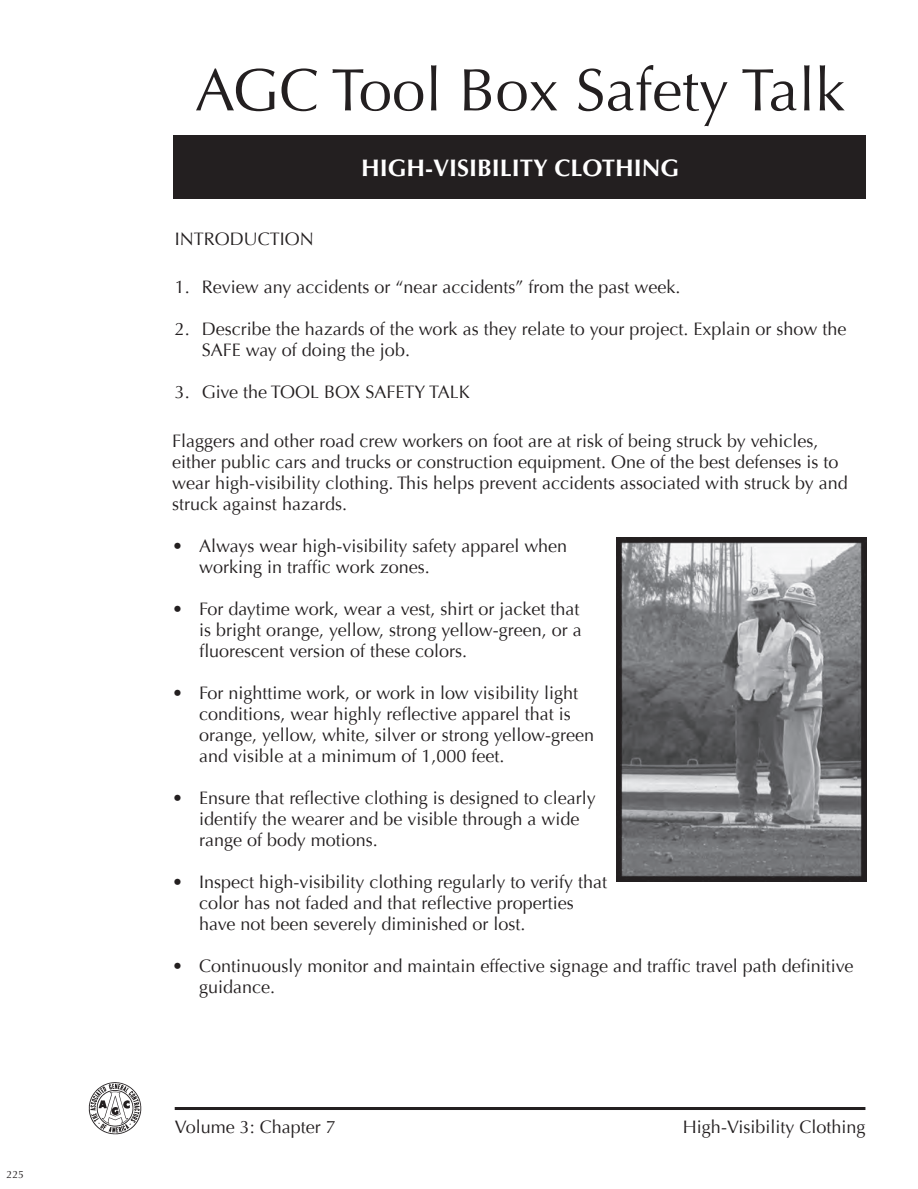
<style>
.page{position:relative;width:918px;height:1189px;background:#fff}
.page>*{position:absolute;margin:0;border:0;box-sizing:border-box;transform-origin:0 0}
.t1{font:60px "Optima";color:#231f20}
.t2{font:700 24px "Optima";color:#fff}
.t3{font:18px/21px "Optima";color:#231f20}
.t4{font:10.5px "Optima";color:#231f20}
</style>
<div class="page">
<div style="left:173px;top:135px;width:692px;height:64px;background:#231f20"></div>
<hr style="left:175px;top:1107px;width:690px;height:3px;background:#231f20">
<img style="left:88px;top:1082px;width:54px;height:53px">
<img style="left:617px;top:538px;width:249px;height:344px">
<p class="t4" style="left:7px;top:1170px;width:19px">225</p>
<p class="t1" style="left:195px;top:55px;width:652px">AGC Tool Box Safety Talk</p>
<p class="t2" style="left:361px;top:158px;width:319px">HIGH-VISIBILITY CLOTHING</p>
<p class="t3" style="left:175px;top:229px;width:141px">INTRODUCTION</p>
<p class="t3" style="left:175px;top:277px;width:507px">1. Review any accidents or “near accidents” from the past week.</p>
<p class="t3" style="left:202px;top:319px;width:646px;text-indent:-27px">2. Describe the hazards of the work as they relate to your project. Explain or show the<br>SAFE way of doing the job.</p>
<p class="t3" style="left:175px;top:382px;width:297px">3. Give the TOOL BOX SAFETY TALK</p>
<p class="t3" style="left:172px;top:430px;width:677px">Flaggers and other road crew workers on foot are at risk of being struck by vehicles, either public cars and trucks or construction equipment. One of the best defenses is to wear high-visibility clothing. This helps prevent accidents associated with struck by and struck against hazards.</p>
<p class="t3" style="left:199px;top:535px;width:369px">Always wear high-visibility safety apparel when working in traffic work zones.</p>
<p class="t3" style="left:199px;top:598px;width:384px">For daytime work, wear a vest, shirt or jacket that is bright orange, yellow, strong yellow-green, or a fluorescent version of these colors.</p>
<p class="t3" style="left:199px;top:682px;width:396px">For nighttime work, or work in low visibility light conditions, wear highly reflective apparel that is orange, yellow, white, silver or strong yellow-green and visible at a minimum of 1,000 feet.</p>
<p class="t3" style="left:199px;top:787px;width:398px">Ensure that reflective clothing is designed to clearly identify the wearer and be visible through a wide range of body motions.</p>
<p class="t3" style="left:199px;top:871px;width:409px">Inspect high-visibility clothing regularly to verify that color has not faded and that reflective properties have not been severely diminished or lost.</p>
<p class="t3" style="left:199px;top:955px;width:656px">Continuously monitor and maintain effective signage and traffic travel path definitive guidance.</p>
<p class="t3" style="left:172px;top:535px;width:12px">•</p>
<p class="t3" style="left:172px;top:598px;width:12px">•</p>
<p class="t3" style="left:172px;top:682px;width:12px">•</p>
<p class="t3" style="left:172px;top:787px;width:12px">•</p>
<p class="t3" style="left:172px;top:871px;width:12px">•</p>
<p class="t3" style="left:172px;top:955px;width:12px">•</p>
<p class="t3" style="left:175px;top:1117px;width:163px">Volume 3: Chapter 7</p>
<p class="t3" style="left:683px;top:1117px;width:184px">High-Visibility Clothing</p>
</div>
